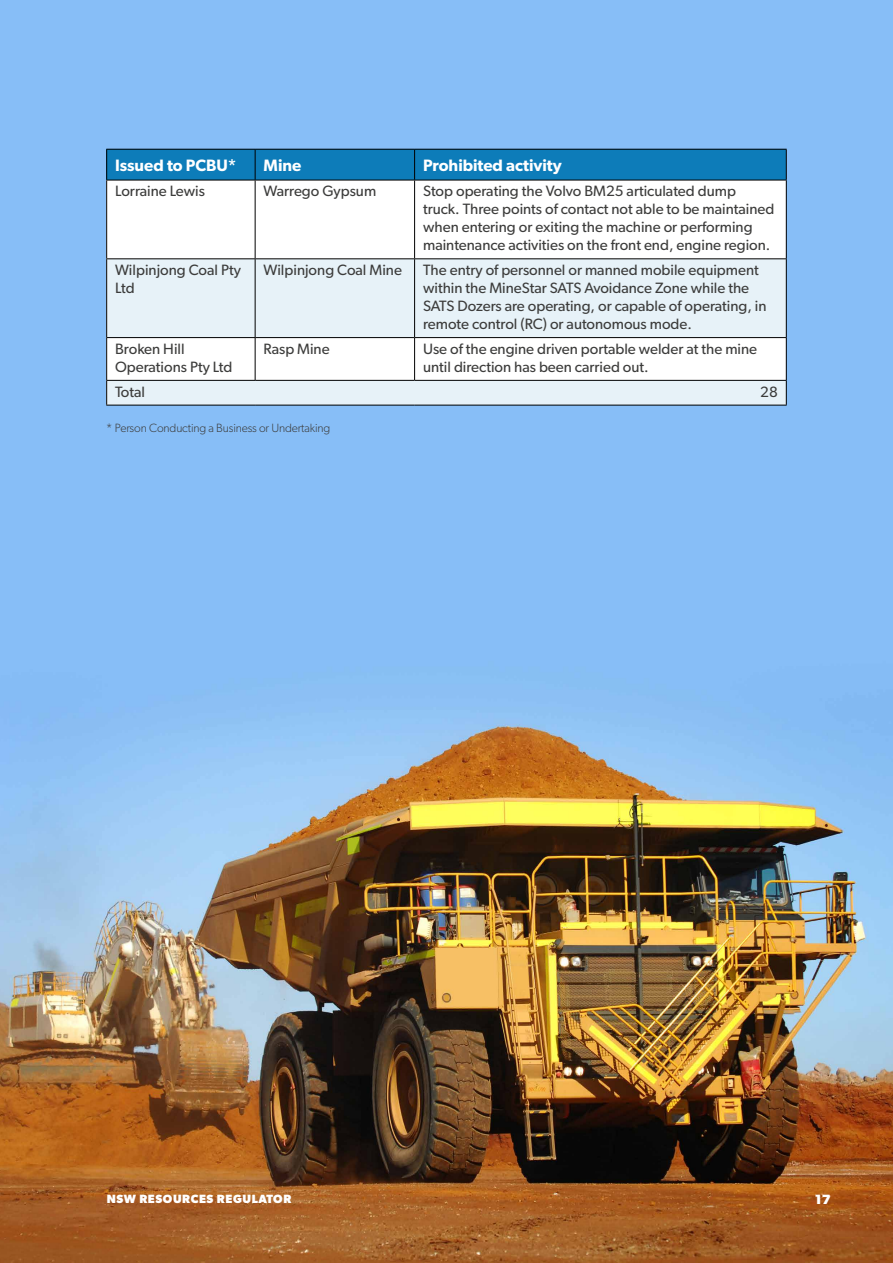
<style>
.page{position:relative;width:893px;height:1263px;background:#fff}
.page>*{position:absolute;margin:0;border:0;box-sizing:border-box;transform-origin:0 0}
.t1{font:600 16.5px "Gibson";color:#fff}
.t2{font:15px/18px "Gibson";color:#3c3c3b}
.t3{font:700 13.5px "Gibson";color:#fff}
.t4{font:300 12px "Gibson";letter-spacing:-.01em;color:#3c3c3b}
.t5{font:700 12px "Gibson";letter-spacing:.05em;color:#fff}
</style>
<div class="page">
<img style="left:0;top:0;width:893px;height:1263px">
<div style="left:415px;top:180px;width:371px;height:79px;background:#fff"></div>
<div style="left:415px;top:259px;width:371px;height:79px;background:#e7f2f8"></div>
<div style="left:107px;top:149px;width:148px;height:31px;background:#0d7cb9"></div>
<div style="left:255px;top:149px;width:160px;height:31px;background:#0d7cb9"></div>
<div style="left:415px;top:149px;width:371px;height:31px;background:#0d7cb9"></div>
<div style="left:107px;top:180px;width:148px;height:79px;background:#fff"></div>
<div style="left:255px;top:180px;width:160px;height:79px;background:#fff"></div>
<div style="left:107px;top:338px;width:148px;height:42px;background:#fff"></div>
<div style="left:255px;top:338px;width:160px;height:42px;background:#fff"></div>
<div style="left:415px;top:338px;width:371px;height:42px;background:#fff"></div>
<div style="left:107px;top:259px;width:148px;height:79px;background:#e7f2f8"></div>
<div style="left:255px;top:259px;width:160px;height:79px;background:#e7f2f8"></div>
<div style="left:107px;top:380px;width:148px;height:25px;background:#e7f2f8"></div>
<div style="left:255px;top:380px;width:160px;height:25px;background:#e7f2f8"></div>
<div style="left:415px;top:380px;width:371px;height:25px;background:#e7f2f8"></div>
<hr style="left:106px;top:180px;width:1px;height:78px;background:#000">
<hr style="left:255px;top:180px;width:1px;height:78px;background:#000">
<hr style="left:414px;top:180px;width:1px;height:78px;background:#000">
<hr style="left:786px;top:180px;width:1px;height:78px;background:#000">
<hr style="left:106px;top:258px;width:149px;height:1px;background:#000">
<hr style="left:106px;top:259px;width:1px;height:78px;background:#000">
<hr style="left:255px;top:258px;width:160px;height:1px;background:#000">
<hr style="left:255px;top:259px;width:1px;height:78px;background:#000">
<hr style="left:415px;top:258px;width:372px;height:1px;background:#000">
<hr style="left:414px;top:259px;width:1px;height:78px;background:#000">
<hr style="left:786px;top:259px;width:1px;height:78px;background:#000">
<hr style="left:106px;top:337px;width:149px;height:1px;background:#000">
<hr style="left:106px;top:338px;width:1px;height:42px;background:#000">
<hr style="left:255px;top:337px;width:160px;height:1px;background:#000">
<hr style="left:255px;top:338px;width:1px;height:42px;background:#000">
<hr style="left:415px;top:337px;width:372px;height:1px;background:#000">
<hr style="left:414px;top:338px;width:1px;height:42px;background:#000">
<hr style="left:786px;top:338px;width:1px;height:42px;background:#000">
<hr style="left:106px;top:380px;width:149px;height:1px;background:#000">
<svg style="left:106px;top:381px;width:1px;height:24px"></svg>
<hr style="left:255px;top:380px;width:160px;height:1px;background:#000">
<hr style="left:415px;top:380px;width:372px;height:1px;background:#000">
<svg style="left:786px;top:381px;width:1px;height:24px"></svg>
<hr style="left:106px;top:405px;width:149px;height:1px;background:#000">
<hr style="left:255px;top:405px;width:160px;height:1px;background:#000">
<hr style="left:415px;top:405px;width:372px;height:1px;background:#000">
<hr style="left:106px;top:149px;width:149px;height:1px;background:#000">
<hr style="left:106px;top:150px;width:1px;height:30px;background:#000">
<hr style="left:255px;top:149px;width:160px;height:1px;background:#000">
<hr style="left:255px;top:150px;width:1px;height:30px;background:#000">
<hr style="left:415px;top:149px;width:372px;height:1px;background:#000">
<hr style="left:414px;top:150px;width:1px;height:30px;background:#000">
<hr style="left:786px;top:150px;width:1px;height:30px;background:#000">
<hr style="left:106px;top:180px;width:149px;height:1px;background:#000">
<hr style="left:255px;top:180px;width:160px;height:1px;background:#000">
<hr style="left:415px;top:180px;width:372px;height:1px;background:#000">
<p class="t1" style="left:115px;top:155px;width:123px">Issued to PCBU*</p>
<p class="t1" style="left:264px;top:155px;width:39px">Mine</p>
<p class="t1" style="left:423px;top:155px;width:140px">Prohibited activity</p>
<p class="t2" style="left:115px;top:182px;width:91px">Lorraine Lewis</p>
<p class="t2" style="left:264px;top:182px;width:114px">Warrego Gypsum</p>
<p class="t2" style="left:423px;top:182px;width:353px">Stop operating the Volvo BM25 articulated dump truck. Three points of contact not able to be maintained when entering or exiting the machine or performing maintenance activities on the front end, engine region.</p>
<p class="t2" style="left:115px;top:261px;width:127px">Wilpinjong Coal Pty<br>Ltd</p>
<p class="t2" style="left:264px;top:261px;width:140px">Wilpinjong Coal Mine</p>
<p class="t2" style="left:423px;top:261px;width:345px">The entry of personnel or manned mobile equipment within the MineStar SATS Avoidance Zone while the SATS Dozers are operating, or capable of operating, in remote control (RC) or autonomous mode.</p>
<p class="t2" style="left:115px;top:339px;width:119px">Broken Hill<br>Operations Pty Ltd</p>
<p class="t2" style="left:264px;top:339px;width:68px">Rasp Mine</p>
<p class="t2" style="left:423px;top:339px;width:336px">Use of the engine driven portable welder at the mine until direction has been carried out.</p>
<p class="t2" style="left:115px;top:382px;width:31px">Total</p>
<p class="t2" style="left:760px;top:382px;width:19px">28</p>
<p class="t4" style="left:106px;top:421px;width:226px">* Person Conducting a Business or Undertaking</p>
<p class="t5" style="left:107px;top:1192px;width:186px">NSW RESOURCES REGULATOR</p>
<p class="t3" style="left:815px;top:1191px;width:17px">17</p>
</div>
